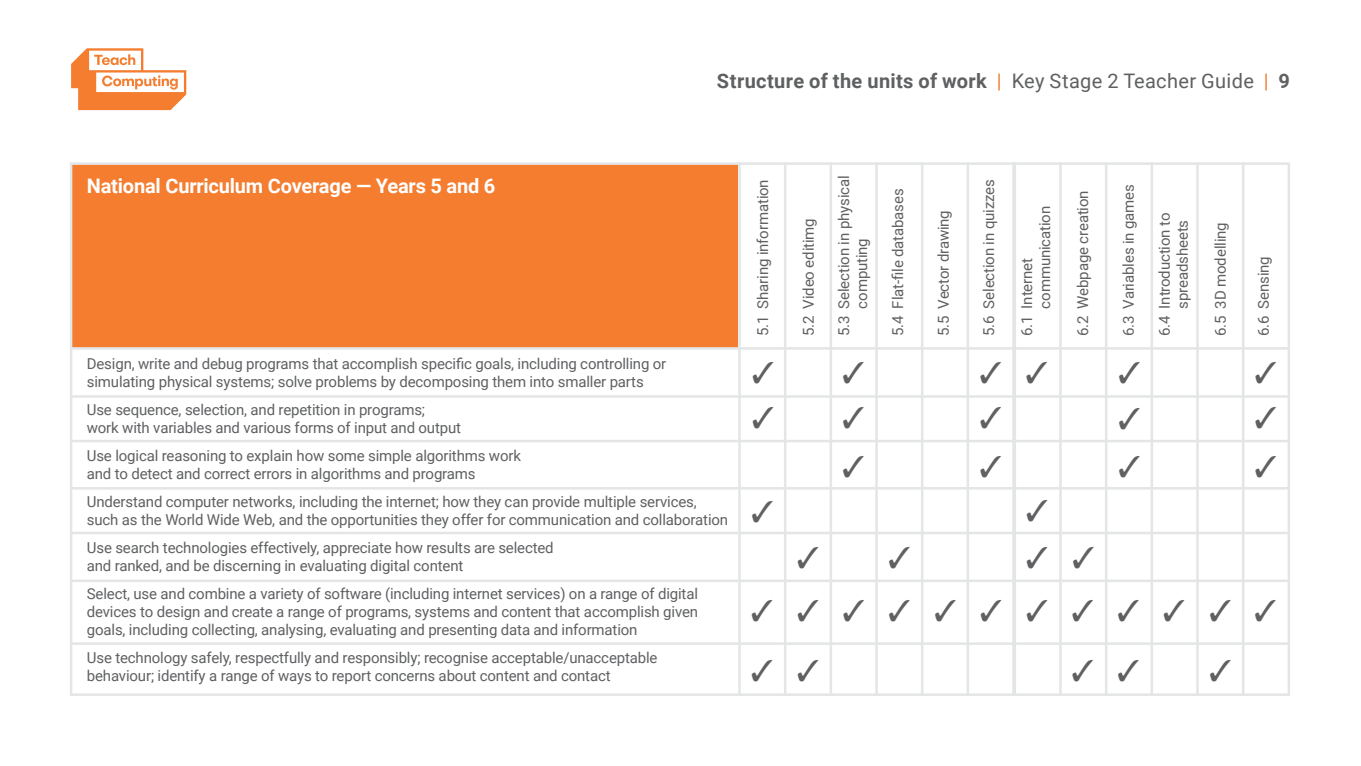
<style>
.page{position:relative;width:1361px;height:766px;background:#fff}
.page>*{position:absolute;margin:0;border:0;box-sizing:border-box;transform-origin:0 0}
.t1{font:30px/46.8px "Zapf Dingbats ITC";color:#5f6062;text-align:right}
.t2{font:700 20px "Roboto";letter-spacing:.02em;color:#5f6062}
.t3{font:700 20px "Roboto";letter-spacing:-.01em;color:#fff}
.t4{font:15px/18px "Roboto";letter-spacing:-.01em;color:#5f6062}
.s1{font-weight:400;color:#f47d30}
.s2{font-weight:400}
</style>
<div class="page">
<svg style="left:71px;top:48px;width:115px;height:62px"></svg>
<div style="left:71px;top:164px;width:667px;height:183px;background:#f47d30"></div>
<hr style="left:784px;top:162px;width:2px;height:533px;background:#e4e5e6">
<hr style="left:829px;top:162px;width:3px;height:533px;background:#e4e5e6">
<hr style="left:875px;top:162px;width:3px;height:533px;background:#e4e5e6">
<hr style="left:921px;top:162px;width:2px;height:533px;background:#e4e5e6">
<hr style="left:966px;top:162px;width:3px;height:533px;background:#e4e5e6">
<hr style="left:1012px;top:162px;width:4px;height:533px;background:#e4e5e6">
<hr style="left:1105px;top:162px;width:2px;height:533px;background:#e4e5e6">
<hr style="left:1150px;top:162px;width:3px;height:533px;background:#e4e5e6">
<hr style="left:1196px;top:162px;width:2px;height:533px;background:#e4e5e6">
<hr style="left:1242px;top:162px;width:2px;height:533px;background:#e4e5e6">
<hr style="left:71px;top:693px;width:1219px;height:2px;background:#e4e5e6">
<hr style="left:71px;top:579px;width:1219px;height:3px;background:#e4e5e6">
<hr style="left:71px;top:642px;width:1219px;height:2px;background:#e4e5e6">
<hr style="left:71px;top:531px;width:1219px;height:3px;background:#e4e5e6">
<hr style="left:71px;top:347px;width:1219px;height:2px;background:#e4e5e6">
<hr style="left:71px;top:487px;width:1219px;height:2px;background:#e4e5e6">
<hr style="left:71px;top:395px;width:1219px;height:2px;background:#e4e5e6">
<hr style="left:71px;top:439px;width:1219px;height:3px;background:#e4e5e6">
<hr style="left:71px;top:162px;width:1219px;height:3px;background:#e4e5e6">
<hr style="left:70px;top:162px;width:2px;height:533px;background:#e4e5e6">
<hr style="left:1059px;top:162px;width:2px;height:533px;background:#e4e5e6">
<hr style="left:1287px;top:164px;width:3px;height:530px;background:#e4e5e6">
<hr style="left:738px;top:162px;width:3px;height:533px;background:#e4e5e6">
<svg style="left:980px;top:397px;width:21px;height:1px"></svg>
<svg style="left:829px;top:546px;width:1px;height:22px"></svg>
<svg style="left:798px;top:644px;width:20px;height:1px"></svg>
<svg style="left:1118px;top:644px;width:20px;height:1px"></svg>
<svg style="left:1164px;top:599px;width:112px;height:82px"></svg>
<svg style="left:1255px;top:397px;width:21px;height:1px"></svg>
<svg style="left:753px;top:397px;width:20px;height:1px"></svg>
<svg style="left:843px;top:397px;width:20px;height:1px"></svg>
<h2 class="t3" style="left:87px;top:172px;width:410px">National Curriculum Coverage — Years 5 and 6</h2>
<h2 class="t2" style="left:717px;top:67px;width:575px">Structure of the units of work <span class="s1">|</span> <span class="s2">Key Stage 2 Teacher Guide</span> <span class="s1">|</span> 9</h2>
<p class="t4" style="left:753px;top:336px;width:158px;rotate:-90deg">5.1 Sharing information</p>
<p class="t4" style="left:799px;top:336px;width:119px;rotate:-90deg">5.2 Video editimg</p>
<p class="t4" style="left:834px;top:308px;width:134px;text-indent:-27px;rotate:-90deg">5.3 Selection in physical computing</p>
<p class="t4" style="left:888px;top:336px;width:149px;rotate:-90deg">5.4 Flat-file databases</p>
<p class="t4" style="left:934px;top:336px;width:127px;rotate:-90deg">5.5 Vector drawing</p>
<p class="t4" style="left:979px;top:336px;width:158px;rotate:-90deg">5.6 Selection in quizzes</p>
<p class="t4" style="left:1017px;top:308px;width:104px;text-indent:-27px;rotate:-90deg">6.1 Internet communication</p>
<p class="t4" style="left:1073px;top:336px;width:147px;rotate:-90deg">6.2 Webpage creation</p>
<p class="t4" style="left:1119px;top:336px;width:153px;rotate:-90deg">6.3 Variables in games</p>
<p class="t4" style="left:1155px;top:308px;width:97px;text-indent:-27px;rotate:-90deg">6.4 Introduction to spreadsheets</p>
<p class="t4" style="left:1211px;top:336px;width:115px;rotate:-90deg">6.5 3D modelling</p>
<p class="t4" style="left:1254px;top:336px;width:81px;rotate:-90deg">6.6 Sensing</p>
<p class="t4" style="left:87px;top:353px;width:581px">Design, write and debug programs that accomplish specific goals, including controlling or simulating physical systems; solve problems by decomposing them into smaller parts</p>
<p class="t4" style="left:87px;top:399px;width:376px">Use sequence, selection, and repetition in programs;<br>work with variables and various forms of input and output</p>
<p class="t4" style="left:87px;top:445px;width:436px">Use logical reasoning to explain how some simple algorithms work and to detect and correct errors in algorithms and programs</p>
<p class="t4" style="left:87px;top:492px;width:643px">Understand computer networks, including the internet; how they can provide multiple services, such as the World Wide Web, and the opportunities they offer for communication and collaboration</p>
<p class="t4" style="left:87px;top:538px;width:468px">Use search technologies effectively, appreciate how results are selected and ranked, and be discerning in evaluating digital content</p>
<p class="t4" style="left:87px;top:584px;width:613px;text-align:justify">Select, use and combine a variety of software (including internet services) on a range of digital devices to design and create a range of programs, systems and content that accomplish given goals, including collecting, analysing, evaluating and presenting data and information</p>
<p class="t4" style="left:87px;top:648px;width:572px">Use technology safely, respectfully and responsibly; recognise acceptable/unacceptable behaviour; identify a range of ways to report concerns about content and contact</p>
<h1 class="t1" style="left:1118px;top:350px;width:24px;text-align:justify;text-indent:-93px">✓ ✓ ✓ ✓</h1>
<h1 class="t1" style="left:980px;top:581px;width:116px;line-height:59.8px">✓ ✓ ✓</h1>
</div>
